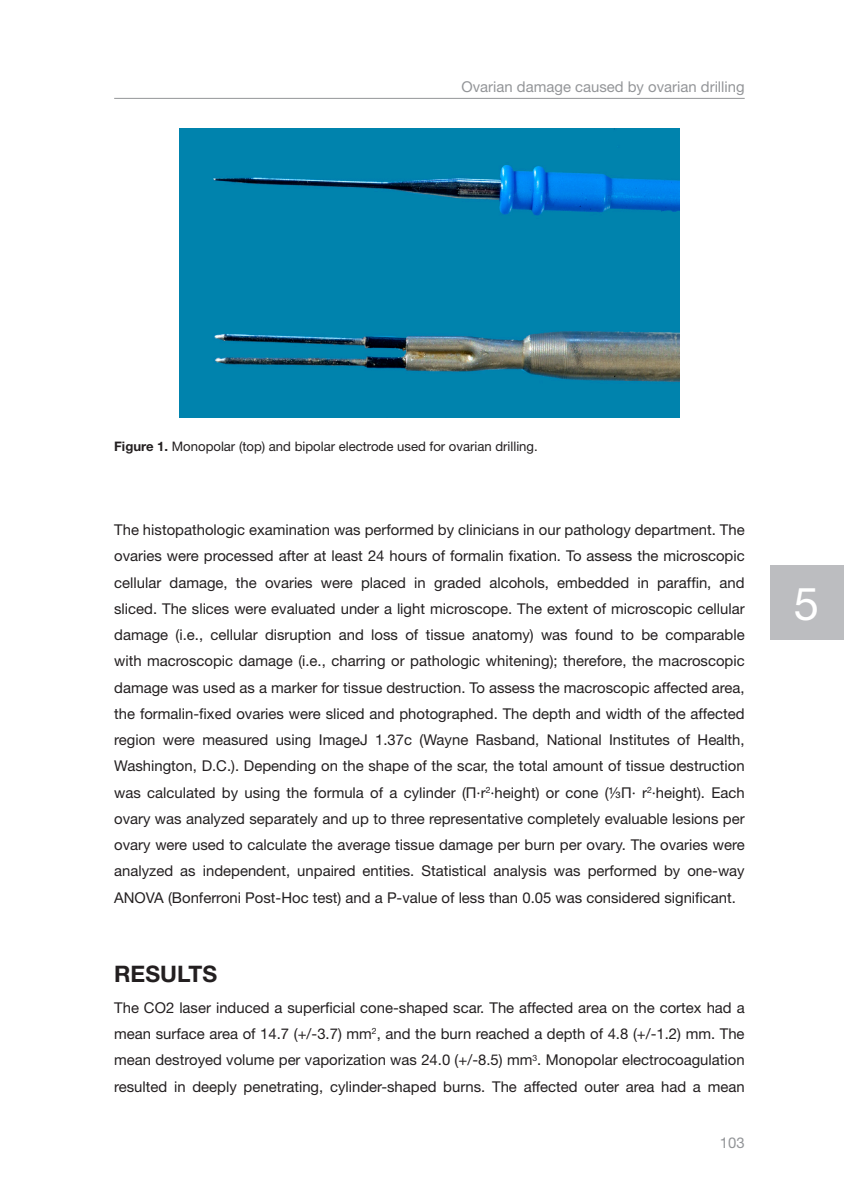
<style>
.page{position:relative;width:844px;height:1191px;background:#fff}
.page>*{position:absolute;margin:0;border:0;box-sizing:border-box;transform-origin:0 0}
.t1{font:45.5px "Helvetica Neue";color:#fff}
.Kop_1{font:700 22.75px "Helvetica Neue";color:#231f20}
.Standaard{font:14.88px/26.2px "Helvetica Neue";color:#231f20;text-align:justify}
.t2{font:14.88px "Helvetica Neue";color:#939598}
.Title_figure{font:13.12px "Helvetica Neue";color:#231f20}
.s1{font-weight:700}
</style>
<div class="page">
<hr style="left:114px;top:98px;width:630px;height:1px;background:#939598">
<div style="left:769px;top:566px;width:74px;height:74px;background:#bcbdc0"></div>
<img style="left:179px;top:128px;width:500px;height:289px">
<p class="t2" style="left:461px;top:76px;width:284px">Ovarian damage caused by ovarian drilling</p>
<p class="Title_figure" style="left:114px;top:437px;width:425px"><span class="s1">Figure 1.</span> Monopolar (top) and bipolar electrode used for ovarian drilling.</p>
<p class="Standaard" style="left:114px;top:517px;width:632px">The histopathologic examination was performed by clinicians in our pathology department. The ovaries were processed after at least 24 hours of formalin fixation. To assess the microscopic cellular damage, the ovaries were placed in graded alcohols, embedded in paraffin, and sliced. The slices were evaluated under a light microscope. The extent of microscopic cellular damage (i.e., cellular disruption and loss of tissue anatomy) was found to be comparable with macroscopic damage (i.e., charring or pathologic whitening); therefore, the macroscopic damage was used as a marker for tissue destruction. To assess the macroscopic affected area, the formalin-fixed ovaries were sliced and photographed. The depth and width of the affected region were measured using ImageJ 1.37c (Wayne Rasband, National Institutes of Health, Washington, D.C.). Depending on the shape of the scar, the total amount of tissue destruction was calculated by using the formula of a cylinder (Π∙r<sup>2</sup>∙height) or cone (⅓Π∙ r<sup>2</sup>∙height). Each ovary was analyzed separately and up to three representative completely evaluable lesions per ovary were used to calculate the average tissue damage per burn per ovary. The ovaries were analyzed as independent, unpaired entities. Statistical analysis was performed by one-way ANOVA (Bonferroni Post-Hoc test) and a P-value of less than 0.05 was considered significant.</p>
<p class="Kop_1" style="left:114px;top:955px;width:104px">RESULTS</p>
<p class="Standaard" style="left:114px;top:995px;width:632px">The CO2 laser induced a superficial cone-shaped scar. The affected area on the cortex had a mean surface area of 14.7 (+/-3.7) mm<sup>2</sup>, and the burn reached a depth of 4.8 (+/-1.2) mm. The mean destroyed volume per vaporization was 24.0 (+/-8.5) mm<sup>3</sup>. Monopolar electrocoagulation resulted in deeply penetrating, cylinder-shaped burns. The affected outer area had a mean</p>
<p class="t2" style="left:719px;top:1132px;width:26px">103</p>
<h1 class="t1" style="left:793px;top:570px;width:27px">5</h1>
</div>
